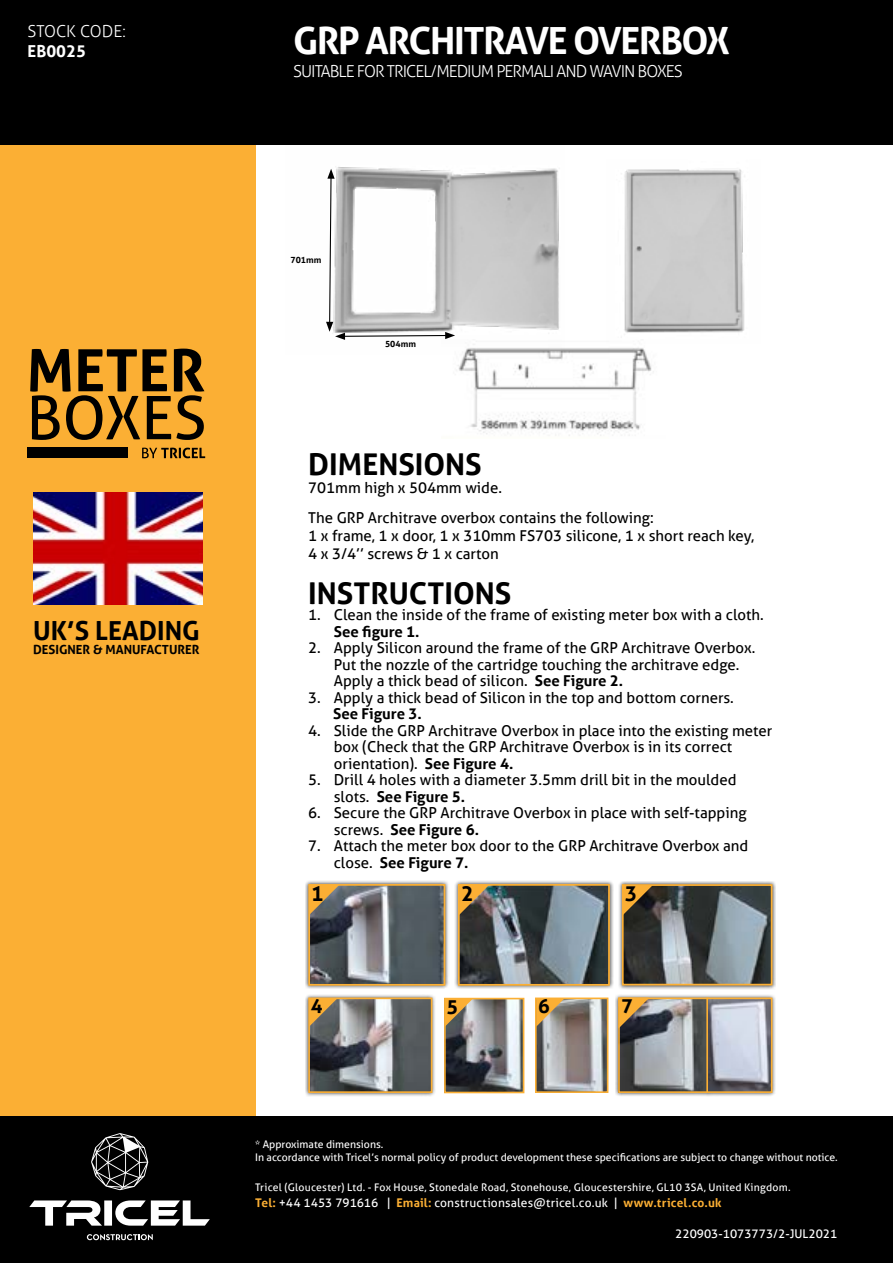
<style>
.page{position:relative;width:893px;height:1263px;background:#fff}
.page>*{position:absolute;margin:0;border:0;box-sizing:border-box;transform-origin:0 0}
.t1{font:60.15px "Aller";color:#000}
.t2{font:700 58.35px "Aller";color:#000}
.t3{font:700 37.5px "Aller";letter-spacing:-.04em;color:#fff}
.t4{font:700 30px "Aller";color:#000}
.t5{font:700 26.25px "Aller";color:#000}
.t6{font:700 20.85px "Aller";color:#000}
.t7{font:700 19.5px "Aller";color:#000}
.t8{font:300 16.5px "Aller";letter-spacing:-.06em;color:#fff}
.t9{font:300 16.5px "Aller";color:#fff}
.t10{font:700 16.5px "Aller";color:#fff}
.t11{font:15px/16.5px "Aller";color:#000}
.t12{font:700 15px "Aller";color:#000}
.t13{font:700 12.6px "Aller";color:#000}
.t14{font:12px "Aller";color:#fff}
.t15{font:10.5px/12.6px "Aller";color:#fff}
.t16{font:10.5px "Aller";letter-spacing:.02em;color:#fff}
.t17{font:700 8.7px "Aller";color:#000}
.s1{font-weight:700}
.s2{font-weight:700;color:#fbaf34}
</style>
<div class="page">
<div style="left:0;top:0;width:893px;height:145px;background:#000"></div>
<div style="left:0;top:145px;width:255px;height:971px;background:#fbaf34"></div>
<div style="left:0;top:1116px;width:893px;height:147px;background:#000"></div>
<img style="left:33px;top:492px;width:170px;height:113px">
<svg style="left:91px;top:1133px;width:57px;height:57px"></svg>
<svg style="left:29px;top:1200px;width:181px;height:25px"></svg>
<svg style="left:87px;top:1234px;width:66px;height:6px"></svg>
<svg style="left:142px;top:448px;width:63px;height:10px"></svg>
<div style="left:28px;top:447px;width:100px;height:11px;background:#000"></div>
<div style="left:305px;top:881px;width:144px;height:108px;background:#000;opacity:.75"></div>
<img style="left:311px;top:887px;width:131px;height:96px">
<div style="left:308px;top:884px;width:137px;height:102px;border:2px solid #fbaf34"></div>
<svg style="left:309px;top:885px;width:30px;height:30px"></svg>
<div style="left:455px;top:881px;width:159px;height:108px;background:#000;opacity:.75"></div>
<img style="left:461px;top:887px;width:146px;height:96px">
<div style="left:458px;top:884px;width:152px;height:102px;border:2px solid #fbaf34"></div>
<svg style="left:459px;top:885px;width:30px;height:30px"></svg>
<div style="left:619px;top:881px;width:157px;height:108px;background:#000;opacity:.75"></div>
<img style="left:625px;top:887px;width:144px;height:95px">
<div style="left:622px;top:884px;width:150px;height:101px;border:2px solid #fbaf34"></div>
<svg style="left:623px;top:885px;width:30px;height:30px"></svg>
<div style="left:305px;top:995px;width:131px;height:102px;background:#000;opacity:.75"></div>
<img style="left:311px;top:1000px;width:118px;height:90px">
<div style="left:308px;top:997px;width:124px;height:96px;border:2px solid #fbaf34"></div>
<svg style="left:309px;top:998px;width:28px;height:28px"></svg>
<img style="left:447px;top:1001px;width:74px;height:89px">
<div style="left:444px;top:998px;width:80px;height:95px;border:2px solid #fbaf34"></div>
<svg style="left:445px;top:999px;width:28px;height:28px"></svg>
<div style="left:615px;top:995px;width:161px;height:102px;background:#000;opacity:.75"></div>
<img style="left:621px;top:1000px;width:148px;height:90px">
<div style="left:618px;top:997px;width:91px;height:96px;border:2px solid #fbaf34"></div>
<div style="left:706px;top:997px;width:66px;height:96px;border:2px solid #fbaf34"></div>
<svg style="left:618px;top:996px;width:32px;height:34px"></svg>
<img style="left:538px;top:1000px;width:67px;height:90px">
<div style="left:535px;top:997px;width:73px;height:96px;border:2px solid #fbaf34"></div>
<svg style="left:536px;top:998px;width:28px;height:28px"></svg>
<img style="left:458px;top:347px;width:196px;height:89px">
<img style="left:336px;top:167px;width:228px;height:187px">
<svg style="left:326px;top:169px;width:129px;height:171px"></svg>
<img style="left:624px;top:169px;width:121px;height:164px">
<p class="t9" style="left:28px;top:22px;width:100px">STOCK CODE:</p>
<p class="t10" style="left:28px;top:41px;width:60px">EB0025</p>
<h3 class="t3" style="left:293px;top:18px;width:438px">GRP ARCHITRAVE OVERBOX</h3>
<p class="t8" style="left:293px;top:61px;width:391px">SUITABLE FOR TRICEL/MEDIUM PERMALI AND WAVIN BOXES</p>
<h2 class="t2" style="left:27px;top:335px;width:180px">METER</h2>
<h1 class="t1" style="left:27px;top:381px;width:181px">BOXES</h1>
<h3 class="t5" style="left:33px;top:615px;width:168px">UK’S LEADING</h3>
<p class="t13" style="left:33px;top:641px;width:168px">DESIGNER &amp; MANUFACTURER</p>
<p class="t17" style="left:291px;top:255px;width:32px">701mm</p>
<p class="t17" style="left:385px;top:338px;width:32px">504mm</p>
<h3 class="t4" style="left:308px;top:446px;width:175px">DIMENSIONS</h3>
<p class="t11" style="left:308px;top:479px;width:195px">701mm high x 504mm wide.</p>
<p class="t11" style="left:308px;top:509px;width:448px;line-height:18px">The GRP Architrave overbox contains the following:<br>1 x frame, 1 x door, 1 x 310mm FS703 silicone, 1 x short reach key,<br>4 x 3/4’’ screws &amp; 1 x carton</p>
<h3 class="t4" style="left:308px;top:575px;width:205px">INSTRUCTIONS</h3>
<p class="t11" style="left:308px;top:607px;width:457px">1. Clean the inside of the frame of existing meter box with a cloth.</p>
<p class="t12" style="left:334px;top:622px;width:87px">See figure 1.</p>
<p class="t11" style="left:334px;top:640px;width:423px;text-indent:-26px">2. Apply Silicon around the frame of the GRP Architrave Overbox.<br>Put the nozzle of the cartridge touching the architrave edge.<br>Apply a thick bead of silicon. <span class="s1">See Figure 2.</span></p>
<p class="t11" style="left:308px;top:689px;width:427px">3. Apply a thick bead of Silicon in the top and bottom corners.</p>
<p class="t12" style="left:333px;top:705px;width:90px">See Figure 3.</p>
<p class="t11" style="left:334px;top:722px;width:440px;text-indent:-26px">4. Slide the GRP Architrave Overbox in place into the existing meter box (Check that the GRP Architrave Overbox is in its correct orientation). <span class="s1">See Figure 4.</span></p>
<p class="t11" style="left:334px;top:772px;width:404px;text-indent:-26px">5. Drill 4 holes with a diameter 3.5mm drill bit in the moulded slots. <span class="s1">See Figure 5.</span></p>
<p class="t11" style="left:334px;top:805px;width:414px;text-indent:-26px">6. Secure the GRP Architrave Overbox in place with self-tapping screws. <span class="s1">See Figure 6.</span></p>
<p class="t11" style="left:334px;top:838px;width:416px;text-indent:-26px">7. Attach the meter box door to the GRP Architrave Overbox and close. <span class="s1">See Figure 7.</span></p>
<h3 class="t6" style="left:311px;top:880px;width:14px">1</h3>
<h3 class="t6" style="left:461px;top:880px;width:14px">2</h3>
<h3 class="t6" style="left:625px;top:881px;width:14px">3</h3>
<h3 class="t7" style="left:311px;top:994px;width:13px">4</h3>
<h3 class="t7" style="left:446px;top:994px;width:13px">5</h3>
<h3 class="t7" style="left:538px;top:994px;width:13px">6</h3>
<h3 class="t7" style="left:621px;top:994px;width:13px">7</h3>
<p class="t15" style="left:255px;top:1138px;width:584px">* Approximate dimensions.<br>In accordance with Tricel’s normal policy of product development these specifications are subject to change without notice.</p>
<p class="t16" style="left:255px;top:1181px;width:537px">Tricel (Gloucester) Ltd. - Fox House, Stonedale Road, Stonehouse, Gloucestershire, GL10 3SA, United Kingdom.</p>
<p class="t14" style="left:255px;top:1195px;width:468px"><span class="s2">Tel:</span> +44 1453 791616 | <span class="s2">Email:</span> constructionsales@tricel.co.uk | <span class="s2">www.tricel.co.uk</span></p>
<p class="t14" style="left:675px;top:1226px;width:163px">220903-1073773/2-JUL2021</p>
</div>
